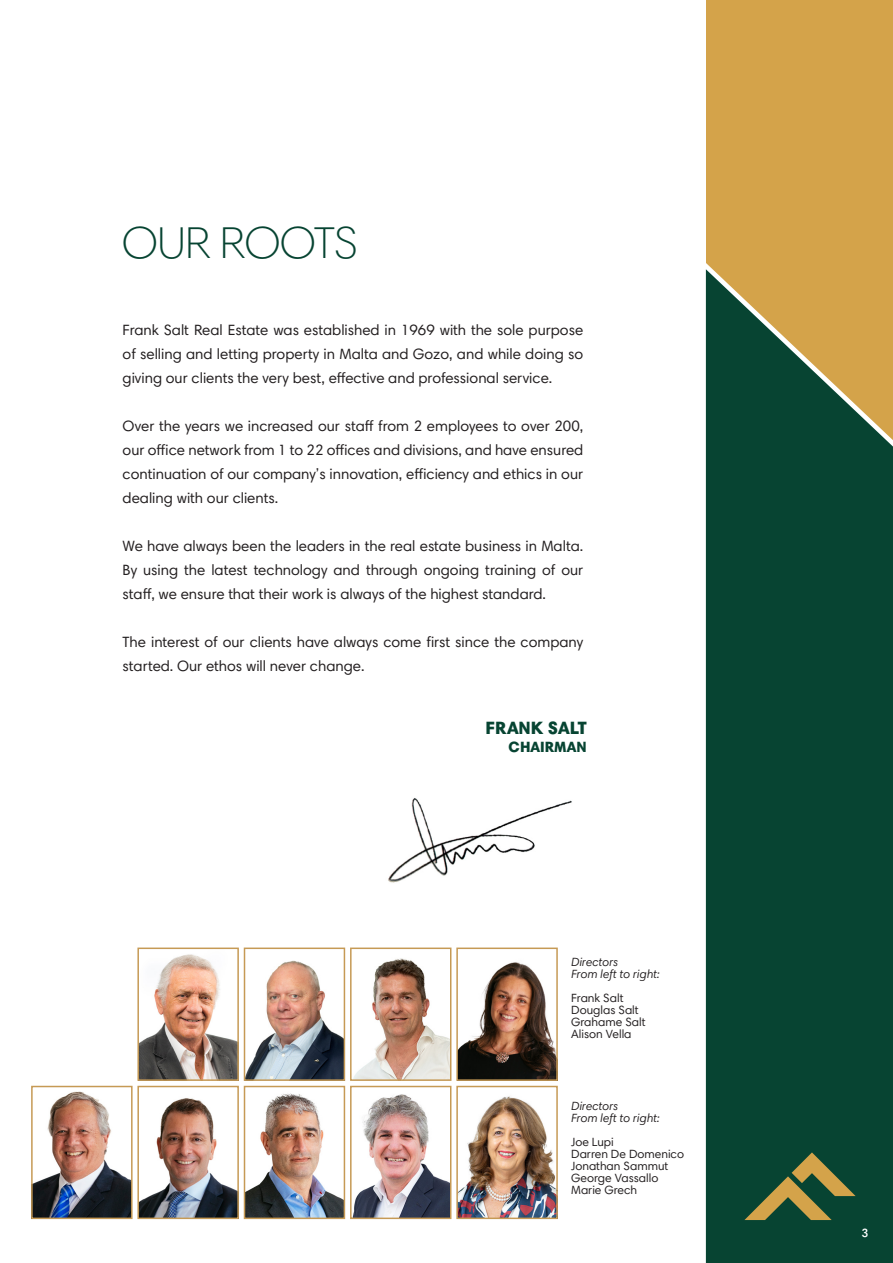
<style>
.page{position:relative;width:893px;height:1263px;background:#fff}
.page>*{position:absolute;margin:0;border:0;box-sizing:border-box;transform-origin:0 0}
.t1{font:300 45px "Harmonia Sans Pro Cyr";letter-spacing:-.005em;color:#074432}
.t2{font:900 18px "Harmonia Sans Pro Cyr";letter-spacing:-.01em;color:#074432}
.t3{font:15px/24px "Harmonia Sans Pro Cyr";color:#231f20;text-align:justify}
.t4{font:900 15px "Harmonia Sans Pro Cyr";color:#074432}
.t5{font:12px "Harmonia Sans Pro Cyr";color:#231f20}
.t6{font:italic 12px "Harmonia Sans Pro Cyr";color:#231f20}
.t7{font:600 12px "Harmonia Sans Pro Cyr";color:#fff}
</style>
<div class="page">
<img style="left:388px;top:798px;width:184px;height:85px">
<div style="left:706px;top:0;width:187px;height:726px;background:#d4a34a"></div>
<svg style="left:706px;top:269px;width:187px;height:994px;background:#1b4d35"></svg>
<svg style="left:740px;top:1112px;width:116px;height:108px;background:#2e5636"></svg>
<img style="left:34px;top:1091px;width:96px;height:125px">
<div style="left:31px;top:1086px;width:102px;height:133px;border:2px solid #c69a55"></div>
<img style="left:140px;top:954px;width:96px;height:124px">
<div style="left:137px;top:947px;width:102px;height:134px;border:2px solid #c69a55"></div>
<img style="left:247px;top:960px;width:95px;height:118px">
<div style="left:244px;top:947px;width:101px;height:134px;border:2px solid #c69a55"></div>
<img style="left:353px;top:958px;width:95px;height:120px">
<div style="left:350px;top:947px;width:101px;height:134px;border:2px solid #c69a55"></div>
<img style="left:459px;top:962px;width:96px;height:116px">
<div style="left:456px;top:947px;width:102px;height:134px;border:2px solid #c69a55"></div>
<img style="left:140px;top:1098px;width:96px;height:118px">
<div style="left:137px;top:1086px;width:102px;height:133px;border:2px solid #c69a55"></div>
<img style="left:247px;top:1093px;width:95px;height:123px">
<div style="left:244px;top:1086px;width:101px;height:133px;border:2px solid #c69a55"></div>
<img style="left:353px;top:1094px;width:95px;height:122px">
<div style="left:350px;top:1086px;width:101px;height:133px;border:2px solid #c69a55"></div>
<img style="left:459px;top:1096px;width:96px;height:120px">
<div style="left:456px;top:1086px;width:102px;height:133px;border:2px solid #c69a55"></div>
<p class="t1" style="left:122px;top:216px;width:237px">OUR ROOTS</p>
<p class="t3" style="left:123px;top:318px;width:462px">Frank Salt Real Estate was established in 1969 with the sole purpose of selling and letting property in Malta and Gozo, and while doing so giving our clients the very best, effective and professional service.</p>
<p class="t3" style="left:123px;top:414px;width:462px">Over the years we increased our staff from 2 employees to over 200, our office network from 1 to 22 offices and divisions, and have ensured continuation of our company’s innovation, efficiency and ethics in our dealing with our clients.</p>
<p class="t3" style="left:123px;top:534px;width:462px">We have always been the leaders in the real estate business in Malta.<br>By using the latest technology and through ongoing training of our staff, we ensure that their work is always of the highest standard.</p>
<p class="t3" style="left:123px;top:630px;width:462px">The interest of our clients have always come first since the company started. Our ethos will never change.</p>
<p class="t2" style="left:485px;top:717px;width:103px">FRANK SALT</p>
<p class="t4" style="left:509px;top:737px;width:80px">CHAIRMAN</p>
<p class="t6" style="left:571px;top:954px;width:48px">Directors</p>
<p class="t6" style="left:571px;top:966px;width:90px">From left to right:</p>
<p class="t5" style="left:571px;top:990px;width:54px">Frank Salt</p>
<p class="t5" style="left:571px;top:1002px;width:69px">Douglas Salt</p>
<p class="t5" style="left:571px;top:1014px;width:76px">Grahame Salt</p>
<p class="t5" style="left:571px;top:1026px;width:62px">Alison Vella</p>
<p class="t6" style="left:571px;top:1098px;width:48px">Directors</p>
<p class="t6" style="left:571px;top:1110px;width:90px">From left to right:</p>
<p class="t5" style="left:571px;top:1134px;width:44px">Joe Lupi</p>
<p class="t5" style="left:571px;top:1146px;width:114px">Darren De Domenico</p>
<p class="t5" style="left:571px;top:1158px;width:99px">Jonathan Sammut</p>
<p class="t5" style="left:571px;top:1170px;width:89px">George Vassallo</p>
<p class="t5" style="left:571px;top:1182px;width:67px">Marie Grech</p>
<p class="t7" style="left:862px;top:1225px;width:8px">3</p>
</div>
